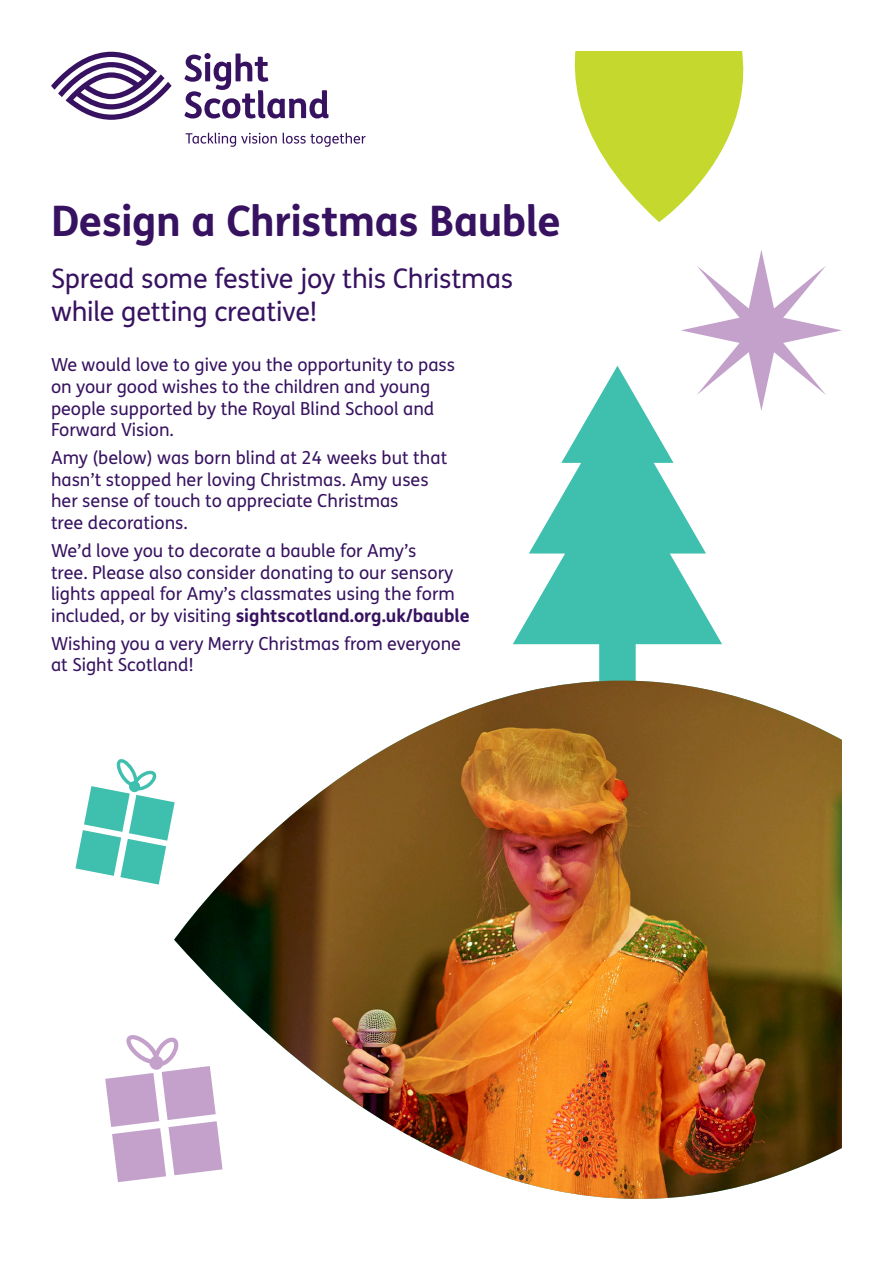
<style>
.page{position:relative;width:893px;height:1263px;background:#fff}
.page>*{position:absolute;margin:0;border:0;box-sizing:border-box;transform-origin:0 0}
.t1{font:700 42px "FS Me";letter-spacing:-.015em;color:#371260}
.t2{font:27px/32.4px "FS Me";letter-spacing:-.01em;color:#371260}
.t3{font:18px/21.6px "FS Me";color:#371260}
.s1{font-weight:700}
</style>
<div class="page">
<svg style="left:184px;top:53px;width:144px;height:65px"></svg>
<svg style="left:51px;top:52px;width:121px;height:68px"></svg>
<svg style="left:186px;top:133px;width:180px;height:14px"></svg>
<svg style="left:681px;top:250px;width:161px;height:161px"></svg>
<svg style="left:523px;top:366px;width:199px;height:260px;fill:#3fbfae"></svg>
<svg style="left:513px;top:626px;width:209px;height:54px"></svg>
<img style="left:174px;top:680px;width:668px;height:519px">
<svg style="left:574px;top:51px;width:170px;height:171px"></svg>
<svg style="left:105px;top:1033px;width:118px;height:149px"></svg>
<svg style="left:75px;top:758px;width:100px;height:126px"></svg>
<p class="t1" style="left:51px;top:188px;width:511px">Design a Christmas Bauble</p>
<p class="t2" style="left:51px;top:262px;width:464px">Spread some festive joy this Christmas while getting creative!</p>
<p class="t3" style="left:51px;top:354px;width:406px">We would love to give you the opportunity to pass on your good wishes to the children and young people supported by the Royal Blind School and Forward Vision.</p>
<p class="t3" style="left:51px;top:447px;width:398px">Amy (below) was born blind at 24 weeks but that hasn’t stopped her loving Christmas. Amy uses her sense of touch to appreciate Christmas<br>tree decorations.</p>
<p class="t3" style="left:51px;top:539px;width:420px">We’d love you to decorate a bauble for Amy’s<br>tree. Please also consider donating to our sensory lights appeal for Amy’s classmates using the form included, or by visiting <span class="s1">sightscotland.org.uk/bauble</span></p>
<p class="t3" style="left:51px;top:632px;width:412px">Wishing you a very Merry Christmas from everyone at Sight Scotland!</p>
</div>
